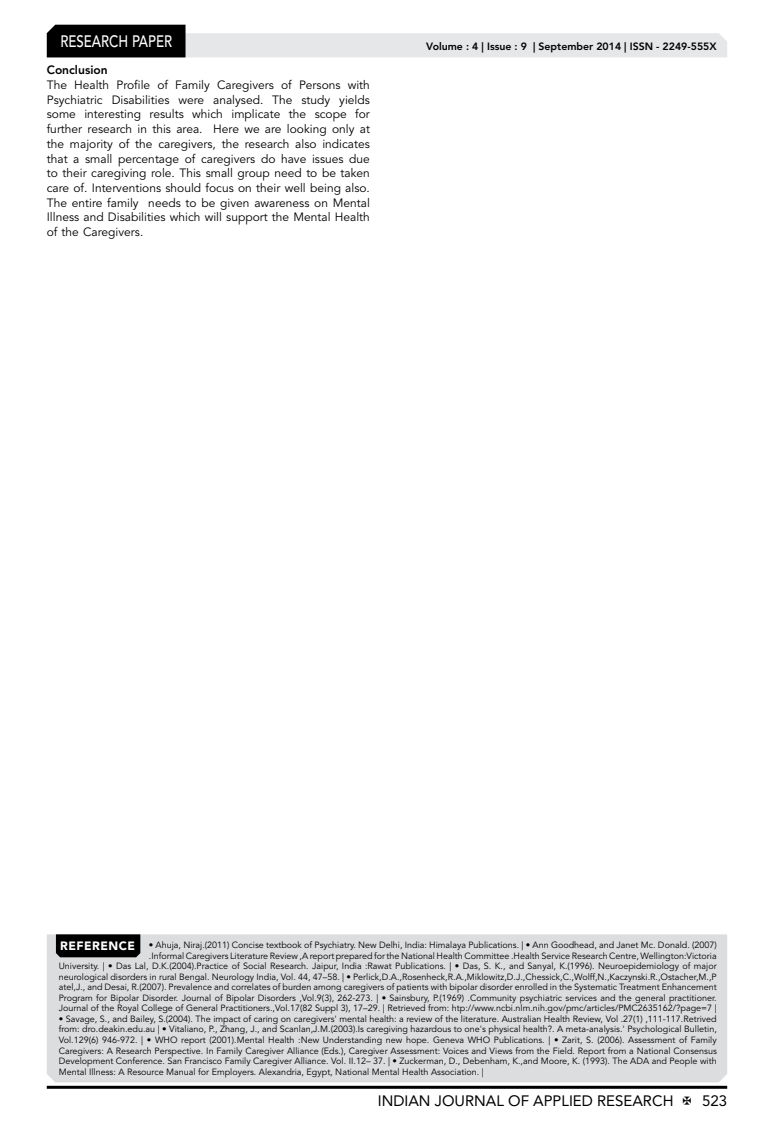
<style>
.page{position:relative;width:774px;height:1136px;background:#fff}
.page>*{position:absolute;margin:0;border:0;box-sizing:border-box;transform-origin:0 0}
.t1{font:500 16.5px "Avenir LT Std";color:#fff;scale:.8 1}
.t2{font:15px "Avenir LT Std";color:#000}
.t3{font:12px/14.7px "Avenir LT Std";color:#000;text-align:justify}
.t4{font:800 12px "Avenir LT Std";color:#000}
.t5{font:800 10.5px "Avenir LT Std";color:#000}
.t6{font:9px/10.5px "Avenir LT Std";color:#000;text-align:right}
.s1{font-weight:900;font-size:12px;color:#fff}
</style>
<div class="page">
<hr style="left:47px;top:1085px;width:680px;height:3px;background:#000">
<svg style="left:47px;top:25px;width:680px;height:32px"></svg>
<div style="left:47px;top:934px;width:680px;height:148px;background:#dcddde"></div>
<div style="left:56px;top:934px;width:84px;height:23px;background:#000"></div>
<h1 class="t1" style="left:60px;top:32px;width:139px">RESEARCH PAPER</h1>
<h3 class="t4" style="left:47px;top:63px;width:62px">Conclusion</h3>
<p class="t3" style="left:47px;top:78px;width:325px">The Health Profile of Family Caregivers of Persons with Psychiatric Disabilities were analysed. The study yields some interesting results which implicate the scope for further research in this area. Here we are looking only at the majority of the caregivers, the research also indicates that a small percentage of caregivers do have issues due to their caregiving role. This small group need to be taken care of. Interventions should focus on their well being also.<br>The entire family needs to be given awareness on Mental Illness and Disabilities which will support the Mental Health of the Caregivers.</p>
<p class="t5" style="left:426px;top:41px;width:292px">Volume : 4 | Issue : 9 | September 2014 | ISSN - 2249-555X</p>
<p class="t6" style="left:59px;top:940px;width:660px"><span class="s1">REFERENCE</span> • Ahuja, Niraj.(2011) Concise textbook of Psychiatry. New Delhi, India: Himalaya Publications. | • Ann Goodhead, and Janet Mc. Donald. (2007) .Informal Caregivers Literature Review ,A report prepared for the National Health Committee .Health Service Research Centre, Wellington:Victoria<br>University. | • Das Lal, D.K.(2004).Practice of Social Research. Jaipur, India :Rawat Publications. | • Das, S. K., and Sanyal, K.(1996). Neuroepidemiology of major neurological disorders in rural Bengal. Neurology India, Vol. 44, 47–58. | • Perlick,D.A.,Rosenheck,R.A.,Miklowitz,D.J.,Chessick,C.,Wolff,N.,Kaczynski.R.,Ostacher,M.,P atel,J., and Desai, R.(2007). Prevalence and correlates of burden among caregivers of patients with bipolar disorder enrolled in the Systematic Treatment Enhancement Program for Bipolar Disorder. Journal of Bipolar Disorders ,Vol.9(3), 262-273. | • Sainsbury, P.(1969) .Community psychiatric services and the general practitioner.<br>Journal of the Royal College of General Practitioners.,Vol.17(82 Suppl 3), 17–29. | Retrieved from: htp://www.ncbi.nlm.nih.gov/pmc/articles/PMC2635162/?page=7 |</p>
<p class="t6" style="left:59px;top:1013px;width:660px;text-align:justify">• Savage, S., and Bailey, S.(2004). The impact of caring on caregivers' mental health: a review of the literature. Australian Health Review, Vol .27(1) ,111-117.Retrived from: dro.deakin.edu.au | • Vitaliano, P., Zhang, J., and Scanlan,J.M.(2003).Is caregiving hazardous to one's physical health?. A meta-analysis.' Psychological Bulletin, Vol.129(6) 946-972. | • WHO report (2001).Mental Health :New Understanding new hope. Geneva WHO Publications. | • Zarit, S. (2006). Assessment of Family Caregivers: A Research Perspective. In Family Caregiver Alliance (Eds.), Caregiver Assessment: Voices and Views from the Field. Report from a National Consensus Development Conference. San Francisco Family Caregiver Alliance. Vol. II.12– 37. | • Zuckerman, D., Debenham, K.,and Moore, K. (1993). The ADA and People with Mental Illness: A Resource Manual for Employers. Alexandria, Egypt, National Mental Health Association. |</p>
<h2 class="t2" style="left:378px;top:1091px;width:297px">INDIAN JOURNAL OF APPLIED RESEARCH</h2>
<h2 class="t2" style="left:702px;top:1091px;width:27px">523</h2>
</div>
